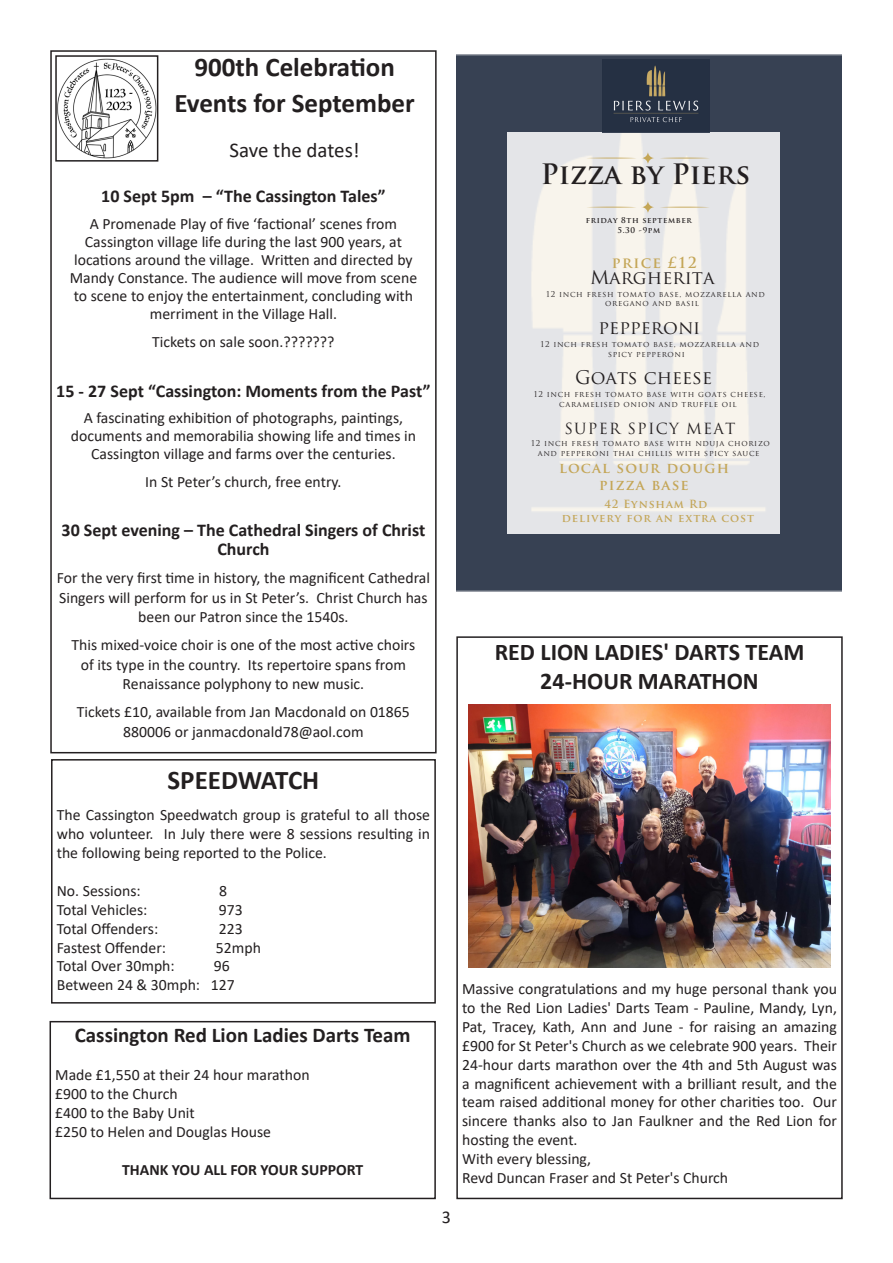
<style>
.page{position:relative;width:893px;height:1263px;background:#fff}
.page>*{position:absolute;margin:0;border:0;box-sizing:border-box;transform-origin:0 0}
.t1{font:700 27.45px "Trajan Pro";color:#231f20}
.Main_text{font:700 27px/36px "Calibri";color:#231f20;text-align:center}
.t2{font:700 24px "Calibri";color:#231f20}
.t3{font:700 21px "Calibri";color:#231f20}
.Main_text-2{font:21px "Calibri";color:#231f20}
.t4{font:18.3px "Trajan Pro";color:#231f20}
.Main_text-3{font:700 18px/19.5px "Calibri";color:#231f20;text-align:center}
.t5{font:18px "Calibri";color:#231f20}
.Main_text-4{font:15.75px/18.9px "Calibri";color:#231f20;text-align:center}
.t6{font:700 15.75px "Calibri";color:#231f20}
.t7{font:15px "Trajan Pro";letter-spacing:.08em;color:#231f20}
.t8{font:700 14.85px "Trajan Pro";letter-spacing:.08em;color:#c4a657}
.t9{font:700 14.25px/17.4px "Trajan Pro";letter-spacing:.08em;color:#c4a657;text-align:center}
.t10{font:700 10.95px/13.6px "Trajan Pro";letter-spacing:.08em;color:#c4a657;text-align:center}
.t11{font:7.8px/9.4px "Trajan Pro";letter-spacing:.08em;color:#231f20}
.t12{font:700 7.8px/9.8px "Trajan Pro";letter-spacing:.08em;color:#231f20;text-align:center}
</style>
<div class="page">
<img style="left:58px;top:58px;width:97px;height:101px">
<div style="left:55px;top:55px;width:103px;height:107px;border:2px solid #231f20"></div>
<div style="left:456px;top:55px;width:385px;height:536px;background:#374153"></div>
<div style="left:508px;top:137px;width:272px;height:393px;background:linear-gradient(to right,#edebea,#ebeae9)"></div>
<div style="left:508px;top:522px;width:272px;height:12px;background:#e4e5e8"></div>
<svg style="left:508px;top:133px;width:272px;height:12px;background:#e5e6e8"></svg>
<svg style="left:660px;top:158px;width:49px;height:1px"></svg>
<svg style="left:587px;top:151px;width:67px;height:14px"></svg>
<svg style="left:660px;top:207px;width:49px;height:1px"></svg>
<svg style="left:587px;top:201px;width:67px;height:13px"></svg>
<img style="left:602px;top:59px;width:107px;height:74px">
<div style="left:51px;top:759px;width:385px;height:244px;border:2px solid #231f20"></div>
<div style="left:50px;top:50px;width:387px;height:703px;border:2px solid #231f20"></div>
<div style="left:456px;top:636px;width:387px;height:563px;border:2px solid #231f20"></div>
<img style="left:469px;top:704px;width:361px;height:263px">
<div style="left:50px;top:1021px;width:386px;height:178px;border:2px solid #231f20"></div>
<p class="Main_text" style="left:174px;top:49px;width:242px">900th Celebration<br>Events for September</p>
<p class="Main_text-2" style="left:229px;top:135px;width:132px">Save the dates!</p>
<p class="Main_text-3" style="left:101px;top:186px;width:286px">10 Sept 5pm – “The Cassington Tales”</p>
<p class="Main_text-4" style="left:70px;top:214px;width:349px;line-height:18px">A Promenade Play of five ‘factional’ scenes from Cassington village life during the last 900 years, at locations around the village. Written and directed by Mandy Constance. The audience will move from scene to scene to enjoy the entertainment, concluding with merriment in the Village Hall.</p>
<p class="Main_text-4" style="left:152px;top:332px;width:184px">Tickets on sale soon.???????</p>
<p class="Main_text-3" style="left:56px;top:381px;width:376px">15 - 27 Sept “Cassington: Moments from the Past”</p>
<p class="Main_text-4" style="left:71px;top:409px;width:347px;line-height:18px">A fascinating exhibition of photographs, paintings, documents and memorabilia showing life and times in<br>Cassington village and farms over the centuries.</p>
<p class="Main_text-4" style="left:145px;top:472px;width:198px">In St Peter’s church, free entry.</p>
<p class="Main_text-3" style="left:62px;top:520px;width:365px">30 Sept evening – The Cathedral Singers of Christ<br>Church</p>
<p class="Main_text-4" style="left:57px;top:568px;width:375px;line-height:19.5px">For the very first time in history, the magnificent Cathedral<br>Singers will perform for us in St Peter’s. Christ Church has been our Patron since the 1540s.</p>
<p class="Main_text-4" style="left:72px;top:635px;width:345px;line-height:19.5px">This mixed-voice choir is one of the most active choirs of its type in the country. Its repertoire spans from<br>Renaissance polyphony to new music.</p>
<p class="Main_text-4" style="left:77px;top:702px;width:334px;line-height:19.5px">Tickets £10, available from Jan Macdonald on 01865<br>880006 or janmacdonald78@aol.com</p>
<p class="Main_text" style="left:168px;top:762px;width:153px">SPEEDWATCH</p>
<p class="Main_text-4" style="left:57px;top:805px;width:375px;text-align:justify">The Cassington Speedwatch group is grateful to all those who volunteer. In July there were 8 sessions resulting in the following being reported to the Police.</p>
<p class="Main_text-4" style="left:57px;top:881px;width:85px">No. Sessions:</p>
<p class="Main_text-4" style="left:219px;top:881px;width:9px">8</p>
<p class="Main_text-4" style="left:57px;top:900px;width:92px">Total Vehicles:</p>
<p class="Main_text-4" style="left:219px;top:900px;width:25px">973</p>
<p class="Main_text-4" style="left:57px;top:918px;width:103px">Total Offenders:</p>
<p class="Main_text-4" style="left:219px;top:918px;width:25px">223</p>
<p class="Main_text-4" style="left:57px;top:937px;width:111px">Fastest Offender:</p>
<p class="Main_text-4" style="left:216px;top:937px;width:47px">52mph</p>
<p class="Main_text-4" style="left:57px;top:956px;width:119px">Total Over 30mph:</p>
<p class="Main_text-4" style="left:214px;top:956px;width:17px">96</p>
<p class="Main_text-4" style="left:57px;top:975px;width:180px">Between 24 &amp; 30mph: 127</p>
<p class="t3" style="left:75px;top:1020px;width:337px">Cassington Red Lion Ladies Darts Team</p>
<p class="Main_text-4" style="left:55px;top:1065px;width:256px">Made £1,550 at their 24 hour marathon</p>
<p class="Main_text-4" style="left:55px;top:1084px;width:124px">£900 to the Church</p>
<p class="Main_text-4" style="left:55px;top:1103px;width:141px">£400 to the Baby Unit</p>
<p class="Main_text-4" style="left:55px;top:1122px;width:217px">£250 to Helen and Douglas House</p>
<p class="t6" style="left:122px;top:1158px;width:243px">THANK YOU ALL FOR YOUR SUPPORT</p>
<p class="t1" style="left:541px;top:157px;width:211px">Pizza by Piers</p>
<p class="t12" style="left:586px;top:216px;width:108px">friday 8th september<br>5.30 -9pm</p>
<p class="t8" style="left:612px;top:253px;width:86px">price £12</p>
<p class="t4" style="left:590px;top:265px;width:126px">Margherita</p>
<p class="t11" style="left:605px;top:289px;width:161px;text-indent:-60px">12 inch fresh tomato base, mozzarella and oregano and basil</p>
<p class="t4" style="left:599px;top:316px;width:103px">pepperoni</p>
<p class="t11" style="left:608px;top:339px;width:152px;text-indent:-68px">12 inch fresh tomato base, mozzarella and spicy pepperoni</p>
<p class="t4" style="left:575px;top:366px;width:139px">Goats cheese</p>
<p class="t11" style="left:533px;top:390px;width:234px;text-align:center">12 inch fresh tomato base with goats cheese, caramelised onion and truffle oil</p>
<p class="t7" style="left:565px;top:419px;width:172px">SUPER SPICY MEAT</p>
<p class="t11" style="left:531px;top:438px;width:240px;text-align:center">12 inch fresh tomato base with nduja chorizo and pepperoni thai chillis with spicy sauce</p>
<p class="t9" style="left:559px;top:459px;width:171px">local sour dough pizza base</p>
<p class="t10" style="left:562px;top:497px;width:194px">42 Eynsham Rd<br>delivery for an extra cost</p>
<p class="t2" style="left:495px;top:635px;width:311px">RED LION LADIES' DARTS TEAM</p>
<p class="t2" style="left:540px;top:664px;width:220px">24-HOUR MARATHON</p>
<p class="t5" style="left:442px;top:1205px;width:11px">3</p>
<p class="Main_text-4" style="left:462px;top:979px;width:376px;text-align:justify">Massive congratulations and my huge personal thank you to the Red Lion Ladies' Darts Team - Pauline, Mandy, Lyn, Pat, Tracey, Kath, Ann and June - for raising an amazing £900 for St Peter's Church as we celebrate 900 years. Their 24-hour darts marathon over the 4th and 5th August was a magnificent achievement with a brilliant result, and the team raised additional money for other charities too. Our sincere thanks also to Jan Faulkner and the Red Lion for hosting the event.</p>
<p class="Main_text-4" style="left:462px;top:1149px;width:131px">With every blessing,</p>
<p class="Main_text-4" style="left:462px;top:1168px;width:268px">Revd Duncan Fraser and St Peter's Church</p>
</div>
